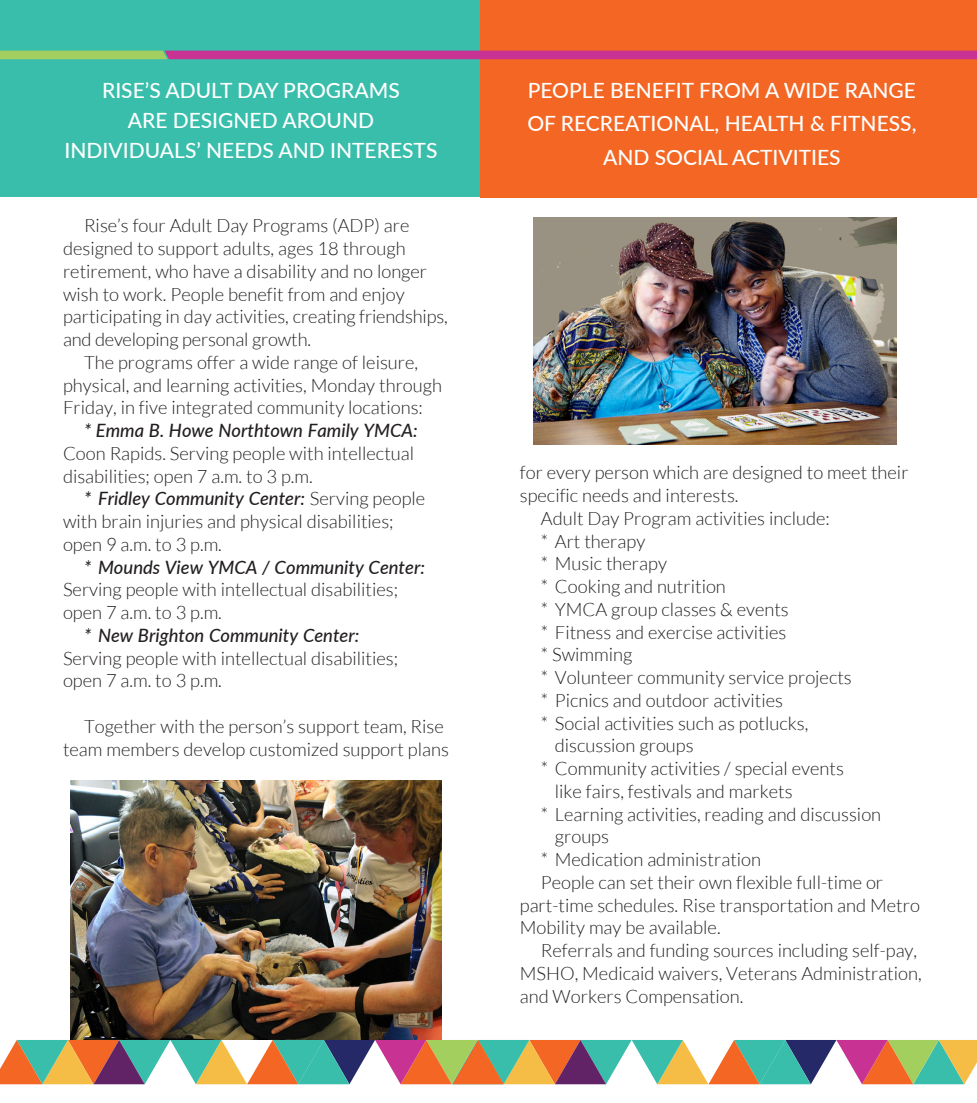
<style>
.page{position:relative;width:977px;height:1103px;background:#fff}
.page>*{position:absolute;margin:0;border:0;box-sizing:border-box;transform-origin:0 0}
.Headers{font:500 21px "Lato";color:#fff}
.t1{font:300 18.38px/22.8px "Lato";color:#231f20}
.t2{font:italic 500 18.38px "Lato";color:#231f20}
.s1{font-weight:500;font-style:italic}
</style>
<div class="page">
<div style="left:0;top:0;width:483px;height:196px;background:#38beab"></div>
<div style="left:480px;top:0;width:496px;height:198px;background:#f36624"></div>
<svg style="left:0;top:51px;width:976px;height:8px;background:#c04c8a"></svg>
<img style="left:71px;top:780px;width:370px;height:259px">
<img style="left:533px;top:218px;width:363px;height:226px">
<svg style="left:0;top:1039px;width:976px;height:45px"></svg>
<p class="Headers" style="left:102px;top:75px;width:299px">RISE’S ADULT DAY PROGRAMS</p>
<p class="Headers" style="left:128px;top:105px;width:248px">ARE DESIGNED AROUND</p>
<p class="Headers" style="left:65px;top:135px;width:374px">INDIVIDUALS’ NEEDS AND INTERESTS</p>
<p class="t1" style="left:63px;top:214px;width:366px;text-indent:21px">Rise’s four Adult Day Programs (ADP) are designed to support adults, ages 18 through retirement, who have a disability and no longer wish to work. People benefit from and enjoy</p>
<p class="t1" style="left:63px;top:305px;width:386px">participating in day activities, creating friendships, and developing personal growth.</p>
<p class="t1" style="left:63px;top:351px;width:380px;text-indent:21px">The programs offer a wide range of leisure, physical, and learning activities, Monday through<br>Friday, in five integrated community locations:</p>
<p class="t2" style="left:84px;top:417px;width:335px">* Emma B. Howe Northtown Family YMCA:</p>
<p class="t1" style="left:63px;top:442px;width:352px">Coon Rapids. Serving people with intellectual</p>
<p class="t1" style="left:63px;top:465px;width:251px">disabilities; open 7 a.m. to 3 p.m.</p>
<p class="t1" style="left:63px;top:487px;width:364px;text-indent:21px"><span class="s1">* Fridley Community Center:</span> Serving people with brain injuries and physical disabilities;</p>
<p class="t1" style="left:63px;top:533px;width:160px">open 9 a.m. to 3 p.m.</p>
<p class="t2" style="left:84px;top:553px;width:342px">* Mounds View YMCA / Community Center:</p>
<p class="t1" style="left:63px;top:578px;width:336px">Serving people with intellectual disabilities;</p>
<p class="t1" style="left:63px;top:601px;width:160px">open 7 a.m. to 3 p.m.</p>
<p class="t2" style="left:84px;top:622px;width:277px">* New Brighton Community Center:</p>
<p class="t1" style="left:63px;top:647px;width:336px">Serving people with intellectual disabilities;</p>
<p class="t1" style="left:63px;top:669px;width:160px">open 7 a.m. to 3 p.m.</p>
<p class="t1" style="left:63px;top:715px;width:387px;text-align:right">Together with the person’s support team, Rise team members develop customized support plans</p>
<p class="Headers" style="left:528px;top:75px;width:390px">PEOPLE BENEFIT FROM A WIDE RANGE</p>
<p class="Headers" style="left:527px;top:109px;width:390px">OF RECREATIONAL, HEALTH &amp; FITNESS,</p>
<p class="Headers" style="left:603px;top:142px;width:239px">AND SOCIAL ACTIVITIES</p>
<p class="t1" style="left:520px;top:461px;width:390px">for every person which are designed to meet their specific needs and interests.</p>
<p class="t1" style="left:541px;top:507px;width:290px">Adult Day Program activities include:</p>
<p class="t1" style="left:541px;top:529px;width:106px">* Art therapy</p>
<p class="t1" style="left:541px;top:552px;width:128px">* Music therapy</p>
<p class="t1" style="left:541px;top:575px;width:186px">* Cooking and nutrition</p>
<p class="t1" style="left:541px;top:598px;width:249px">* YMCA group classes &amp; events</p>
<p class="t1" style="left:541px;top:620px;width:247px">* Fitness and exercise activities</p>
<p class="t1" style="left:541px;top:643px;width:93px">* Swimming</p>
<p class="t1" style="left:541px;top:666px;width:312px">* Volunteer community service projects</p>
<p class="t1" style="left:541px;top:689px;width:244px">* Picnics and outdoor activities</p>
<p class="t1" style="left:541px;top:711px;width:269px">* Social activities such as potlucks,</p>
<p class="t1" style="left:555px;top:734px;width:140px">discussion groups</p>
<p class="t1" style="left:541px;top:757px;width:304px">* Community activities / special events</p>
<p class="t1" style="left:555px;top:780px;width:239px">like fairs, festivals and markets</p>
<p class="t1" style="left:541px;top:802px;width:342px">* Learning activities, reading and discussion</p>
<p class="t1" style="left:555px;top:825px;width:56px">groups</p>
<p class="t1" style="left:541px;top:848px;width:222px">* Medication administration</p>
<p class="t1" style="left:520px;top:871px;width:401px;text-indent:21px">People can set their own flexible full-time or part-time schedules. Rise transportation and Metro<br>Mobility may be available.</p>
<p class="t1" style="left:520px;top:939px;width:403px;text-indent:21px">Referrals and funding sources including self-pay,<br>MSHO, Medicaid waivers, Veterans Administration, and Workers Compensation.</p>
</div>
